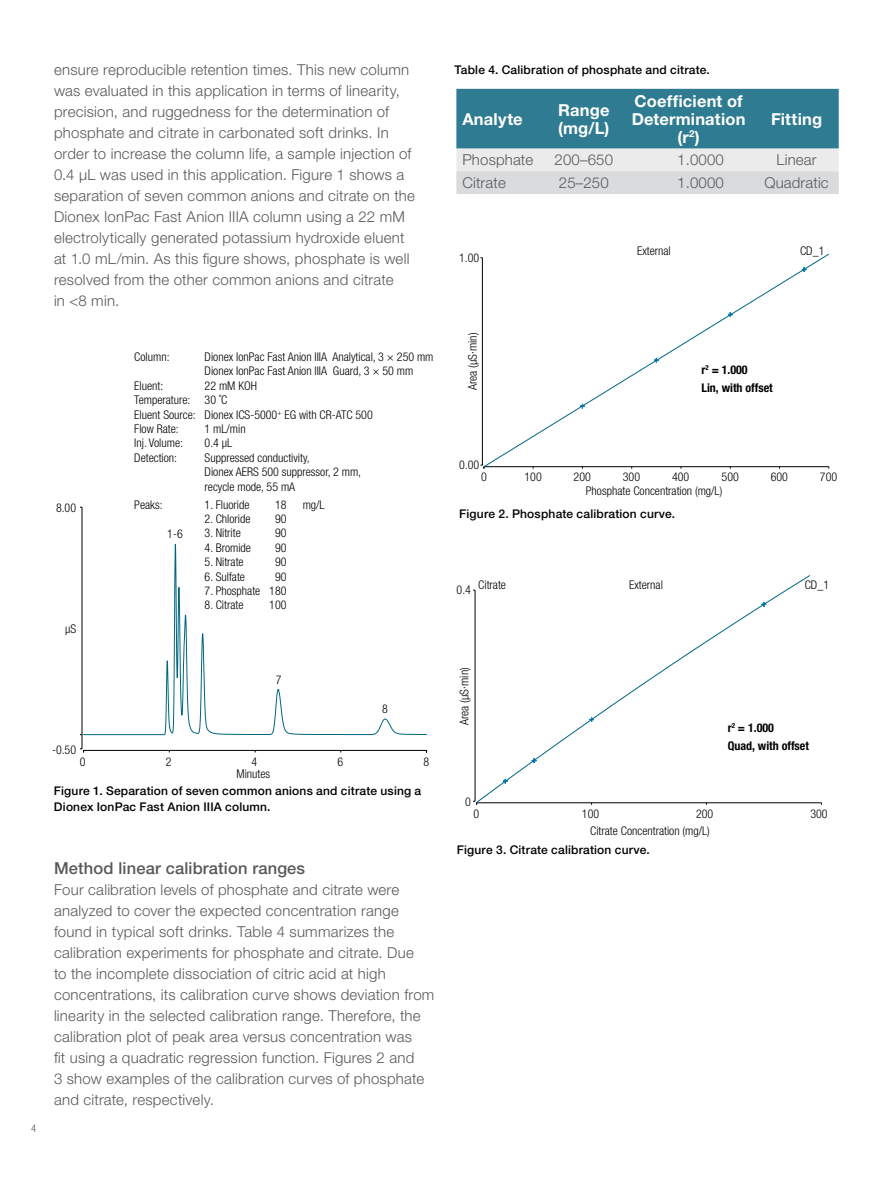
<style>
.page{position:relative;width:893px;height:1187px;background:#fff}
.page>*{position:absolute;margin:0;border:0;box-sizing:border-box;transform-origin:0 0}
.t1{font:700 16.5px/18px "Helvetica Neue LT Std";letter-spacing:.01em;color:#fff}
.t2{font:500 16.5px "Helvetica Neue LT Std";letter-spacing:.01em;color:#58595b}
.t3{font:300 15px/21px "Helvetica Neue LT Std";letter-spacing:.015em;color:#58595b}
.t4{font:300 condensed 12px/14.4px "Helvetica Neue LT Std";color:#000}
.t5{font:500 12px/15.8px "Helvetica Neue LT Std";letter-spacing:.015em;color:#000}
.t6{font:700 condensed 12px/18.1px "Helvetica Neue LT Std";color:#000}
.t7{font:300 condensed 10.5px "Helvetica Neue LT Std";color:#58595b}
</style>
<div class="page">
<hr style="left:482px;top:258px;width:1px;height:207px;background:#000">
<svg style="left:483px;top:253px;width:347px;height:215px"></svg>
<hr style="left:477px;top:802px;width:344px;height:1px;background:#000">
<hr style="left:475px;top:590px;width:1px;height:211px;background:#000">
<svg style="left:476px;top:575px;width:335px;height:228px"></svg>
<svg style="left:456px;top:89px;width:383px;height:105px;background:#7da8b5"></svg>
<hr style="left:84px;top:750px;width:343px;height:1px;background:#000">
<hr style="left:82px;top:507px;width:1px;height:241px;background:#000">
<svg style="left:83px;top:543px;width:344px;height:192px"></svg>
<p class="t3" style="left:54px;top:59px;width:362px">ensure reproducible retention times. This new column was evaluated in this application in terms of linearity, precision, and ruggedness for the determination of phosphate and citrate in carbonated soft drinks. In order to increase the column life, a sample injection of 0.4 µL was used in this application. Figure 1 shows a separation of seven common anions and citrate on the Dionex IonPac Fast Anion IIIA column using a 22 mM electrolytically generated potassium hydroxide eluent at 1.0 mL/min. As this figure shows, phosphate is well resolved from the other common anions and citrate<br>in &lt;8 min.</p>
<p class="t4" style="left:56px;top:500px;width:22px">8.00</p>
<p class="t4" style="left:65px;top:621px;width:13px">µS</p>
<p class="t4" style="left:52px;top:742px;width:26px">-0.50</p>
<p class="t4" style="left:134px;top:349px;width:37px">Column:</p>
<p class="t4" style="left:205px;top:349px;width:230px">Dionex IonPac Fast Anion IIIA Analytical, 3 × 250 mm<br>Dionex IonPac Fast Anion IIIA Guard, 3 × 50 mm</p>
<p class="t4" style="left:134px;top:378px;width:31px">Eluent:</p>
<p class="t4" style="left:134px;top:378px;width:240px;text-indent:70px">22 mM KOH<br>Temperature: 30 ˚C<br>Eluent Source: Dionex ICS-5000<sup>+</sup> EG with CR-ATC 500<br>Flow Rate:</p>
<p class="t4" style="left:205px;top:421px;width:43px">1 mL/min</p>
<p class="t4" style="left:134px;top:436px;width:50px">Inj. Volume:</p>
<p class="t4" style="left:205px;top:436px;width:29px">0.4 µL</p>
<p class="t4" style="left:134px;top:450px;width:44px">Detection:</p>
<p class="t4" style="left:205px;top:450px;width:158px">Suppressed conductivity,<br>Dionex AERS 500 suppressor, 2 mm, recycle mode, 55 mA</p>
<p class="t4" style="left:134px;top:497px;width:30px">Peaks:</p>
<p class="t4" style="left:205px;top:497px;width:46px">1. Fluoride</p>
<p class="t4" style="left:275px;top:497px;width:13px">18</p>
<p class="t4" style="left:303px;top:497px;width:24px">mg/L</p>
<p class="t4" style="left:205px;top:511px;width:47px">2. Chloride</p>
<p class="t4" style="left:275px;top:511px;width:13px">90</p>
<p class="t4" style="left:205px;top:526px;width:38px">3. Nitrite</p>
<p class="t4" style="left:275px;top:526px;width:13px">90</p>
<p class="t4" style="left:205px;top:540px;width:48px">4. Bromide</p>
<p class="t4" style="left:275px;top:540px;width:13px">90</p>
<p class="t4" style="left:205px;top:554px;width:41px">5. Nitrate</p>
<p class="t4" style="left:275px;top:554px;width:13px">90</p>
<p class="t4" style="left:205px;top:569px;width:42px">6. Sulfate</p>
<p class="t4" style="left:275px;top:569px;width:13px">90</p>
<p class="t4" style="left:205px;top:583px;width:83px">7. Phosphate 180</p>
<p class="t4" style="left:205px;top:598px;width:40px">8. Citrate</p>
<p class="t4" style="left:269px;top:598px;width:19px">100</p>
<p class="t4" style="left:167px;top:526px;width:17px">1-6</p>
<p class="t4" style="left:276px;top:672px;width:7px">7</p>
<p class="t4" style="left:382px;top:701px;width:7px">8</p>
<p class="t4" style="left:80px;top:754px;width:7px">0</p>
<p class="t4" style="left:166px;top:754px;width:7px">2</p>
<p class="t4" style="left:252px;top:754px;width:7px">4</p>
<p class="t4" style="left:338px;top:754px;width:7px">6</p>
<p class="t4" style="left:423px;top:754px;width:7px">8</p>
<p class="t4" style="left:236px;top:766px;width:35px">Minutes</p>
<p class="t5" style="left:54px;top:782px;width:369px">Figure 1. Separation of seven common anions and citrate using a<br>Dionex IonPac Fast Anion IIIA column.</p>
<p class="t7" style="left:31px;top:1122px;width:7px">4</p>
<p class="t2" style="left:54px;top:857px;width:253px">Method linear calibration ranges</p>
<p class="t3" style="left:54px;top:878px;width:382px">Four calibration levels of phosphate and citrate were analyzed to cover the expected concentration range found in typical soft drinks. Table 4 summarizes the calibration experiments for phosphate and citrate. Due<br>to the incomplete dissociation of citric acid at high concentrations, its calibration curve shows deviation from linearity in the selected calibration range. Therefore, the calibration plot of peak area versus concentration was<br>fit using a quadratic regression function. Figures 2 and<br>3 show examples of the calibration curves of phosphate and citrate, respectively.</p>
<p class="t5" style="left:454px;top:61px;width:257px">Table 4. Calibration of phosphate and citrate.</p>
<p class="t1" style="left:462px;top:109px;width:62px">Analyte</p>
<p class="t1" style="left:558px;top:100px;width:53px">Range (mg/L)</p>
<p class="t1" style="left:632px;top:91px;width:115px;text-align:center">Coefficient of<br>Determination (r<sup>2</sup>)</p>
<p class="t1" style="left:771px;top:109px;width:53px">Fitting</p>
<p class="t3" style="left:462px;top:149px;width:72px">Phosphate</p>
<p class="t3" style="left:555px;top:149px;width:60px">200–650</p>
<p class="t3" style="left:677px;top:149px;width:48px">1.0000</p>
<p class="t3" style="left:777px;top:149px;width:41px">Linear</p>
<p class="t3" style="left:462px;top:172px;width:45px">Citrate</p>
<p class="t3" style="left:559px;top:172px;width:51px">25–250</p>
<p class="t3" style="left:677px;top:172px;width:48px">1.0000</p>
<p class="t3" style="left:764px;top:172px;width:66px">Quadratic</p>
<p class="t4" style="left:459px;top:250px;width:22px">1.00</p>
<p class="t4" style="left:465px;top:390px;width:59px;rotate:-90deg">Area (µS·min)</p>
<p class="t4" style="left:459px;top:457px;width:22px">0.00</p>
<p class="t4" style="left:637px;top:243px;width:35px">External</p>
<p class="t4" style="left:800px;top:243px;width:26px">CD_1</p>
<p class="t6" style="left:701px;top:361px;width:73px">r<sup>2</sup> = 1.000<br>Lin, with offset</p>
<p class="t4" style="left:481px;top:469px;width:7px">0</p>
<p class="t4" style="left:524px;top:469px;width:19px">100</p>
<p class="t4" style="left:574px;top:469px;width:19px">200</p>
<p class="t4" style="left:623px;top:469px;width:19px">300</p>
<p class="t4" style="left:672px;top:469px;width:19px">400</p>
<p class="t4" style="left:722px;top:469px;width:19px">500</p>
<p class="t4" style="left:771px;top:469px;width:19px">600</p>
<p class="t4" style="left:820px;top:469px;width:19px">700</p>
<p class="t4" style="left:586px;top:484px;width:138px">Phosphate Concentration (mg/L)</p>
<p class="t5" style="left:459px;top:505px;width:217px">Figure 2. Phosphate calibration curve.</p>
<p class="t4" style="left:457px;top:578px;width:51px">0.4 Citrate</p>
<p class="t4" style="left:629px;top:578px;width:35px">External</p>
<p class="t4" style="left:805px;top:578px;width:26px">CD_1</p>
<p class="t4" style="left:457px;top:725px;width:59px;rotate:-90deg">Area (µS·min)</p>
<p class="t4" style="left:465px;top:794px;width:7px">0</p>
<p class="t6" style="left:728px;top:718px;width:83px">r<sup>2</sup> = 1.000<br>Quad, with offset</p>
<p class="t4" style="left:473px;top:806px;width:7px">0</p>
<p class="t4" style="left:582px;top:806px;width:19px">100</p>
<p class="t4" style="left:696px;top:806px;width:19px">200</p>
<p class="t4" style="left:810px;top:806px;width:19px">300</p>
<p class="t4" style="left:590px;top:823px;width:121px">Citrate Concentration (mg/L)</p>
<p class="t5" style="left:457px;top:841px;width:194px">Figure 3. Citrate calibration curve.</p>
</div>
